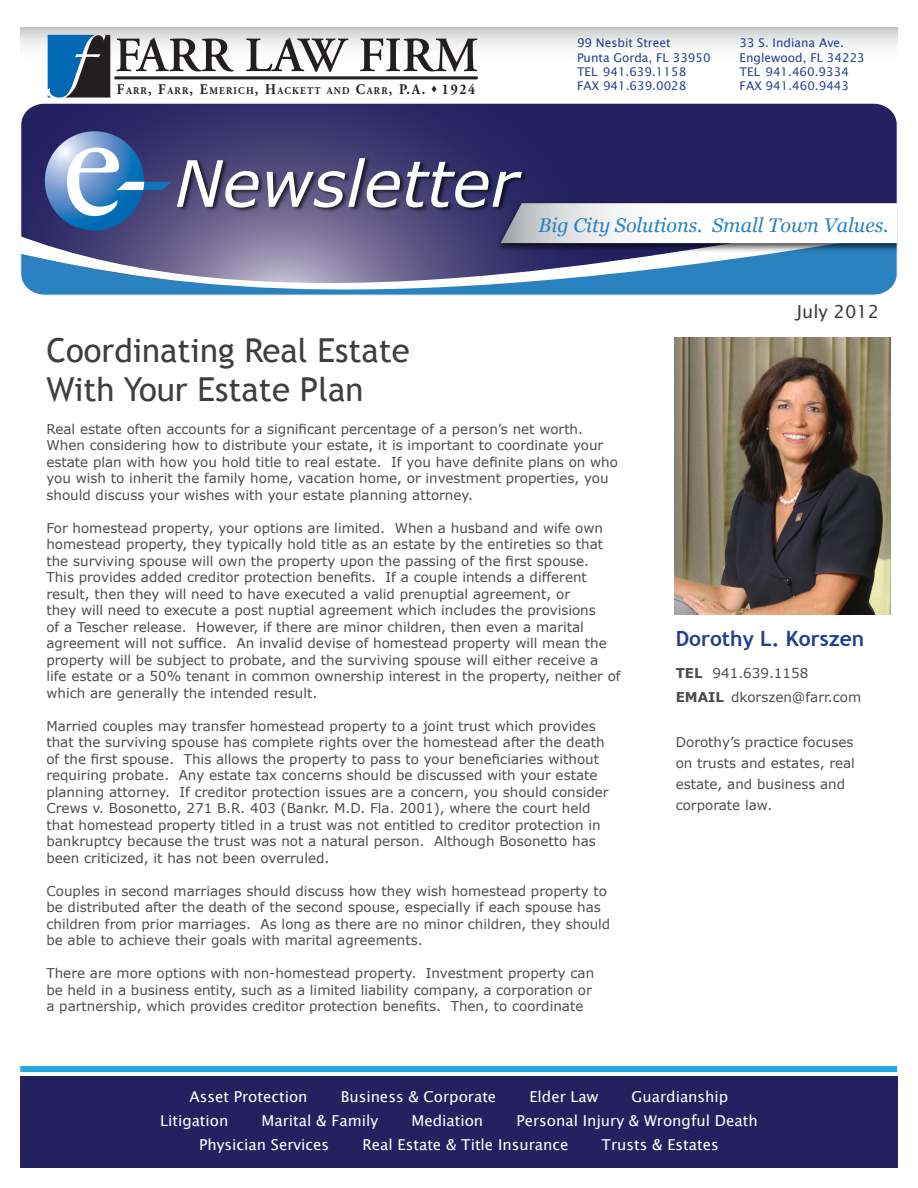
<style>
.page{position:relative;width:918px;height:1188px;background:#fff}
.page>*{position:absolute;margin:0;border:0;box-sizing:border-box;transform-origin:0 0}
.t1{font:italic 64.05px "Verdana";color:#fff}
.t2{font:33px/39.6px "Trebuchet MS";color:#3e3e3f}
.t3{font:700 21px "Trebuchet MS";color:#253f8e}
.t4{font:italic 19.8px "Georgia";color:#2a82c0}
.t5{font:18px "Lucida Sans Unicode";color:#3e3e3f}
.t6{font:15px "Lucida Sans Unicode";color:#fff}
.t7{font:13.5px/16.5px "Verdana";color:#4b4c4d}
.t8{font:700 13.5px/24px "Verdana";color:#4b4c4d}
.t9{font:12px/14.4px "Lucida Sans Unicode";color:#253f8e}
.t10{font:700 10.35px "Adobe Garamond Pro";letter-spacing:.125em;color:#231f20;scale:.92 1}
.s1{font-size:14.7px}
</style>
<div class="page">
<svg style="left:20px;top:27px;width:877px;height:71px"></svg>
<svg style="left:20px;top:103px;width:878px;height:193px"></svg>
<svg style="left:45px;top:131px;width:127px;height:100px;background:#607dae"></svg>
<img style="left:173px;top:148px;width:357px;height:85px">
<svg style="left:48px;top:35px;width:62px;height:63px;background:#26567a"></svg>
<svg style="left:116px;top:38px;width:118px;height:33px"></svg>
<svg style="left:246px;top:38px;width:103px;height:34px"></svg>
<svg style="left:360px;top:38px;width:118px;height:34px"></svg>
<hr style="left:116px;top:76px;width:361px;height:3px;background:#231f20">
<div style="left:20px;top:1077px;width:878px;height:91px;background:#252161"></div>
<div style="left:20px;top:1066px;width:877px;height:6px;background:#24aae1"></div>
<img style="left:674px;top:338px;width:216px;height:277px">
<p class="t10" style="left:117px;top:85px;width:391px"><span class="s1">F</span>ARR<span class="s1">, F</span>ARR<span class="s1">, E</span>MERICH<span class="s1">, H</span>ACKETT AND <span class="s1">C</span>ARR<span class="s1">, P.A.</span> ▼ <span class="s1">1924</span></p>
<p class="t9" style="left:577px;top:36px;width:135px">99 Nesbit Street<br>Punta Gorda, FL 33950<br>TEL 941.639.1158<br>FAX 941.639.0028</p>
<p class="t9" style="left:740px;top:36px;width:127px">33 S. Indiana Ave.<br>Englewood, FL 34223<br>TEL 941.460.9334<br>FAX 941.460.9443</p>
<h1 class="t1" style="left:175px;top:139px;width:345px">Newsletter</h1>
<h3 class="t4" style="left:539px;top:212px;width:351px">Big City Solutions. Small Town Values.</h3>
<h2 class="t2" style="left:46px;top:331px;width:365px">Coordinating Real Estate<br>With Your Estate Plan</h2>
<h3 class="t5" style="left:797px;top:297px;width:84px">July 2012</h3>
<p class="t7" style="left:46px;top:420px;width:573px">Real estate often accounts for a significant percentage of a person’s net worth.<br>When considering how to distribute your estate, it is important to coordinate your estate plan with how you hold title to real estate. If you have definite plans on who you wish to inherit the family home, vacation home, or investment properties, you should discuss your wishes with your estate planning attorney.</p>
<p class="t7" style="left:46px;top:519px;width:576px">For homestead property, your options are limited. When a husband and wife own homestead property, they typically hold title as an estate by the entireties so that the surviving spouse will own the property upon the passing of the first spouse.<br>This provides added creditor protection benefits. If a couple intends a different result, then they will need to have executed a valid prenuptial agreement, or<br>they will need to execute a post nuptial agreement which includes the provisions<br>of a Tescher release. However, if there are minor children, then even a marital agreement will not suffice. An invalid devise of homestead property will mean the property will be subject to probate, and the surviving spouse will either receive a life estate or a 50% tenant in common ownership interest in the property, neither of which are generally the intended result.</p>
<p class="t7" style="left:46px;top:717px;width:564px">Married couples may transfer homestead property to a joint trust which provides that the surviving spouse has complete rights over the homestead after the death of the first spouse. This allows the property to pass to your beneficiaries without requiring probate. Any estate tax concerns should be discussed with your estate planning attorney. If creditor protection issues are a concern, you should consider Crews v. Bosonetto, 271 B.R. 403 (Bankr. M.D. Fla. 2001), where the court held that homestead property titled in a trust was not entitled to creditor protection in bankruptcy because the trust was not a natural person. Although Bosonetto has been criticized, it has not been overruled.</p>
<p class="t7" style="left:46px;top:882px;width:565px">Couples in second marriages should discuss how they wish homestead property to be distributed after the death of the second spouse, especially if each spouse has children from prior marriages. As long as there are no minor children, they should be able to achieve their goals with marital agreements.</p>
<p class="t7" style="left:46px;top:965px;width:549px">There are more options with non-homestead property. Investment property can be held in a business entity, such as a limited liability company, a corporation or a partnership, which provides creditor protection benefits. Then, to coordinate</p>
<h3 class="t3" style="left:676px;top:626px;width:190px">Dorothy L. Korszen</h3>
<p class="t7" style="left:731px;top:661px;width:132px;line-height:24px;text-indent:-18px">941.639.1158 dkorszen@farr.com</p>
<p class="t7" style="left:676px;top:731px;width:181px;line-height:21px">Dorothy’s practice focuses on trusts and estates, real estate, and business and corporate law.</p>
<p class="t8" style="left:676px;top:661px;width:50px">TEL<br>EMAIL</p>
<p class="t6" style="left:189px;top:1085px;width:120px">Asset Protection</p>
<p class="t6" style="left:341px;top:1085px;width:157px">Business &amp; Corporate</p>
<p class="t6" style="left:530px;top:1085px;width:70px">Elder Law</p>
<p class="t6" style="left:632px;top:1085px;width:98px">Guardianship</p>
<p class="t6" style="left:160px;top:1109px;width:70px">Litigation</p>
<p class="t6" style="left:262px;top:1109px;width:118px">Marital &amp; Family</p>
<p class="t6" style="left:411px;top:1109px;width:73px">Mediation</p>
<p class="t6" style="left:516px;top:1109px;width:243px">Personal Injury &amp; Wrongful Death</p>
<p class="t6" style="left:199px;top:1133px;width:132px">Physician Services</p>
<p class="t6" style="left:362px;top:1133px;width:207px">Real Estate &amp; Title Insurance</p>
<p class="t6" style="left:602px;top:1133px;width:119px">Trusts &amp; Estates</p>
</div>
